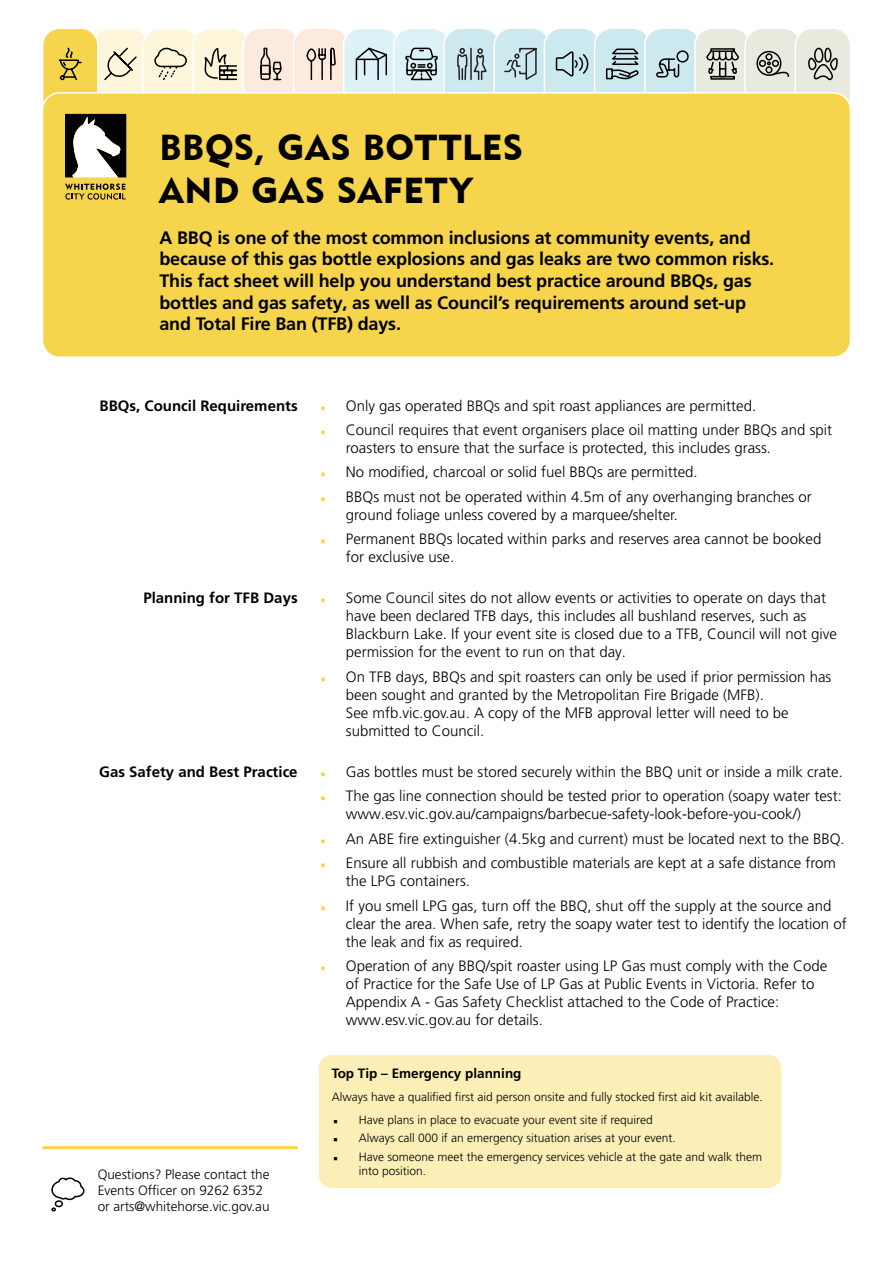
<style>
.page{position:relative;width:893px;height:1263px;background:#fff}
.page>*{position:absolute;margin:0;border:0;box-sizing:border-box;transform-origin:0 0}
.t1{font:36px/43.2px "Geometric 415 BT Black A";letter-spacing:.025em;color:#000}
.t2{font:700 18px/21.6px "Frutiger LT Pro";letter-spacing:-.01em;color:#000}
.t3{font:300 15px/18px "Frutiger LT Pro";color:#000}
.t4{font:700 15px "Frutiger LT Pro";color:#000}
.t5{font:300 13.5px/16.2px "Frutiger LT Pro";color:#000}
.t6{font:700 13.5px "Frutiger LT Pro";color:#000}
.t7{font:300 12px/14.4px "Frutiger LT Pro";color:#000}
.s1{font-family:"Comic Sans MS";font-weight:400;font-size:13.5px;color:#f6d44c}
.s2{font-family:"Comic Sans MS";font-weight:400}
</style>
<div class="page">
<hr style="left:43px;top:1146px;width:255px;height:3px;background:#f6d44c">
<svg style="left:51px;top:1177px;width:34px;height:35px"></svg>
<div style="left:93px;top:28px;width:55px;height:116px;background:#fdf6db;border-radius:17px"></div>
<div style="left:143px;top:28px;width:55px;height:116px;background:#fdf6db;border-radius:17px"></div>
<div style="left:142px;top:28px;width:57px;height:116px;border:2px solid #fff;border-radius:17px"></div>
<div style="left:193px;top:28px;width:55px;height:116px;background:#fdf6db;border-radius:17px"></div>
<div style="left:192px;top:28px;width:57px;height:116px;border:2px solid #fff;border-radius:17px"></div>
<div style="left:243px;top:28px;width:56px;height:116px;background:#fdeade;border-radius:17px"></div>
<div style="left:243px;top:28px;width:56px;height:116px;border:2px solid #fff;border-radius:17px"></div>
<div style="left:294px;top:28px;width:55px;height:116px;background:#fdeade;border-radius:17px"></div>
<div style="left:293px;top:28px;width:57px;height:116px;border:2px solid #fff;border-radius:17px"></div>
<div style="left:344px;top:28px;width:55px;height:116px;background:#ddf2f7;border-radius:17px"></div>
<div style="left:343px;top:28px;width:57px;height:116px;border:2px solid #fff;border-radius:17px"></div>
<div style="left:394px;top:28px;width:55px;height:116px;background:#ddf2f7;border-radius:17px"></div>
<div style="left:393px;top:28px;width:57px;height:116px;border:2px solid #fff;border-radius:17px"></div>
<div style="left:444px;top:28px;width:55px;height:116px;background:#cde9f0;border-radius:17px"></div>
<div style="left:443px;top:28px;width:57px;height:116px;border:2px solid #fff;border-radius:17px"></div>
<div style="left:494px;top:28px;width:55px;height:116px;background:#cde9f0;border-radius:17px"></div>
<div style="left:493px;top:28px;width:57px;height:116px;border:2px solid #fff;border-radius:17px"></div>
<div style="left:544px;top:28px;width:56px;height:116px;background:#cde9f0;border-radius:17px"></div>
<div style="left:544px;top:28px;width:56px;height:116px;border:2px solid #fff;border-radius:17px"></div>
<div style="left:595px;top:28px;width:55px;height:116px;background:#cde9f0;border-radius:17px"></div>
<div style="left:594px;top:28px;width:57px;height:116px;border:2px solid #fff;border-radius:17px"></div>
<div style="left:645px;top:28px;width:55px;height:116px;background:#cde9f0;border-radius:17px"></div>
<div style="left:644px;top:28px;width:57px;height:116px;border:2px solid #fff;border-radius:17px"></div>
<div style="left:695px;top:28px;width:55px;height:116px;background:#e7eadd;border-radius:17px"></div>
<div style="left:694px;top:28px;width:57px;height:116px;border:2px solid #fff;border-radius:17px"></div>
<div style="left:745px;top:28px;width:55px;height:116px;background:#e7eadd;border-radius:17px"></div>
<div style="left:744px;top:28px;width:57px;height:116px;border:2px solid #fff;border-radius:17px"></div>
<div style="left:795px;top:28px;width:56px;height:116px;background:#e7eadd;border-radius:17px"></div>
<div style="left:794px;top:28px;width:57px;height:117px;border:2px solid #fff;border-radius:17px"></div>
<svg style="left:204px;top:47px;width:33px;height:34px"></svg>
<svg style="left:355px;top:47px;width:33px;height:34px"></svg>
<svg style="left:706px;top:48px;width:33px;height:32px"></svg>
<svg style="left:260px;top:48px;width:22px;height:33px"></svg>
<svg style="left:306px;top:47px;width:30px;height:34px"></svg>
<svg style="left:104px;top:47px;width:33px;height:34px"></svg>
<svg style="left:154px;top:47px;width:33px;height:34px"></svg>
<svg style="left:656px;top:50px;width:33px;height:28px"></svg>
<svg style="left:555px;top:51px;width:34px;height:26px"></svg>
<svg style="left:756px;top:50px;width:34px;height:27px"></svg>
<svg style="left:606px;top:48px;width:33px;height:32px"></svg>
<svg style="left:405px;top:47px;width:33px;height:34px"></svg>
<svg style="left:808px;top:47px;width:30px;height:34px"></svg>
<svg style="left:504px;top:47px;width:33px;height:33px"></svg>
<svg style="left:457px;top:28px;width:31px;height:53px"></svg>
<div style="left:43px;top:28px;width:55px;height:116px;background:#f6d44c;border-radius:17px"></div>
<div style="left:42px;top:28px;width:57px;height:116px;border:2px solid #fff;border-radius:17px"></div>
<svg style="left:58px;top:47px;width:24px;height:34px"></svg>
<div style="left:43px;top:93px;width:807px;height:264px;background:#f6d44c;border-radius:17px"></div>
<div style="left:42px;top:92px;width:809px;height:266px;border:2px solid #fff;border-radius:17px"></div>
<svg style="left:65px;top:183px;width:61px;height:17px"></svg>
<svg style="left:65px;top:114px;width:61px;height:63px;background:#787877"></svg>
<div style="left:319px;top:1055px;width:462px;height:133px;background:#fbeeb7;border-radius:13px"></div>
<h1 class="t1" style="left:159px;top:125px;width:365px">BBQS, GAS BOTTLES<br>AND GAS SAFETY</h1>
<p class="t2" style="left:159px;top:227px;width:616px">A BBQ is one of the most common inclusions at community events, and because of this gas bottle explosions and gas leaks are two common risks.<br>This fact sheet will help you understand best practice around BBQs, gas bottles and gas safety, as well as Council’s requirements around set-up and Total Fire Ban (TFB) days.</p>
<p class="t4" style="left:100px;top:396px;width:200px">BBQs, Council Requirements</p>
<p class="t3" style="left:319px;top:396px;width:439px"><span class="s1">▪</span> Only gas operated BBQs and spit roast appliances are permitted.</p>
<p class="t3" style="left:346px;top:421px;width:488px;text-indent:-27px"><span class="s1">▪</span> Council requires that event organisers place oil matting under BBQs and spit roasters to ensure that the surface is protected, this includes grass.</p>
<p class="t3" style="left:319px;top:463px;width:380px"><span class="s1">▪</span> No modified, charcoal or solid fuel BBQs are permitted.</p>
<p class="t3" style="left:346px;top:488px;width:467px;text-indent:-27px"><span class="s1">▪</span> BBQs must not be operated within 4.5m of any overhanging branches or ground foliage unless covered by a marquee/shelter.</p>
<p class="t3" style="left:346px;top:530px;width:477px;text-indent:-27px"><span class="s1">▪</span> Permanent BBQs located within parks and reserves area cannot be booked for exclusive use.</p>
<p class="t4" style="left:143px;top:589px;width:156px">Planning for TFB Days</p>
<p class="t3" style="left:346px;top:589px;width:493px;text-indent:-27px"><span class="s1">▪</span> Some Council sites do not allow events or activities to operate on days that have been declared TFB days, this includes all bushland reserves, such as Blackburn Lake. If your event site is closed due to a TFB, Council will not give permission for the event to run on that day.</p>
<p class="t3" style="left:346px;top:668px;width:487px;text-indent:-27px"><span class="s1">▪</span> On TFB days, BBQs and spit roasters can only be used if prior permission has been sought and granted by the Metropolitan Fire Brigade (MFB).<br>See mfb.vic.gov.au. A copy of the MFB approval letter will need to be submitted to Council.</p>
<p class="t4" style="left:99px;top:763px;width:200px">Gas Safety and Best Practice</p>
<p class="t3" style="left:319px;top:763px;width:526px"><span class="s1">▪</span> Gas bottles must be stored securely within the BBQ unit or inside a milk crate.</p>
<p class="t3" style="left:346px;top:787px;width:497px;text-indent:-27px"><span class="s1">▪</span> The gas line connection should be tested prior to operation (soapy water test: www.esv.vic.gov.au/campaigns/barbecue-safety-look-before-you-cook/)</p>
<p class="t3" style="left:319px;top:830px;width:527px"><span class="s1">▪</span> An ABE fire extinguisher (4.5kg and current) must be located next to the BBQ.</p>
<p class="t3" style="left:346px;top:854px;width:492px;text-indent:-27px"><span class="s1">▪</span> Ensure all rubbish and combustible materials are kept at a safe distance from the LPG containers.</p>
<p class="t3" style="left:346px;top:896px;width:502px;text-indent:-27px"><span class="s1">▪</span> If you smell LPG gas, turn off the BBQ, shut off the supply at the source and clear the area. When safe, retry the soapy water test to identify the location of the leak and fix as required.</p>
<p class="t3" style="left:346px;top:957px;width:483px;text-indent:-27px"><span class="s1">▪</span> Operation of any BBQ/spit roaster using LP Gas must comply with the Code of Practice for the Safe Use of LP Gas at Public Events in Victoria. Refer to Appendix A - Gas Safety Checklist attached to the Code of Practice: www.esv.vic.gov.au for details.</p>
<p class="t6" style="left:332px;top:1065px;width:191px">Top Tip – Emergency planning</p>
<p class="t7" style="left:332px;top:1089px;width:433px">Always have a qualified first aid person onsite and fully stocked first aid kit available.</p>
<p class="t7" style="left:332px;top:1112px;width:323px"><span class="s2">▪</span> Have plans in place to evacuate your event site if required</p>
<p class="t7" style="left:332px;top:1131px;width:346px"><span class="s2">▪</span> Always call 000 if an emergency situation arises at your event.</p>
<p class="t7" style="left:359px;top:1150px;width:405px;text-indent:-27px"><span class="s2">▪</span> Have someone meet the emergency services vehicle at the gate and walk them into position.</p>
<p class="t5" style="left:98px;top:1166px;width:173px">Questions? Please contact the<br>Events Officer on 9262 6352 or arts@whitehorse.vic.gov.au</p>
</div>
